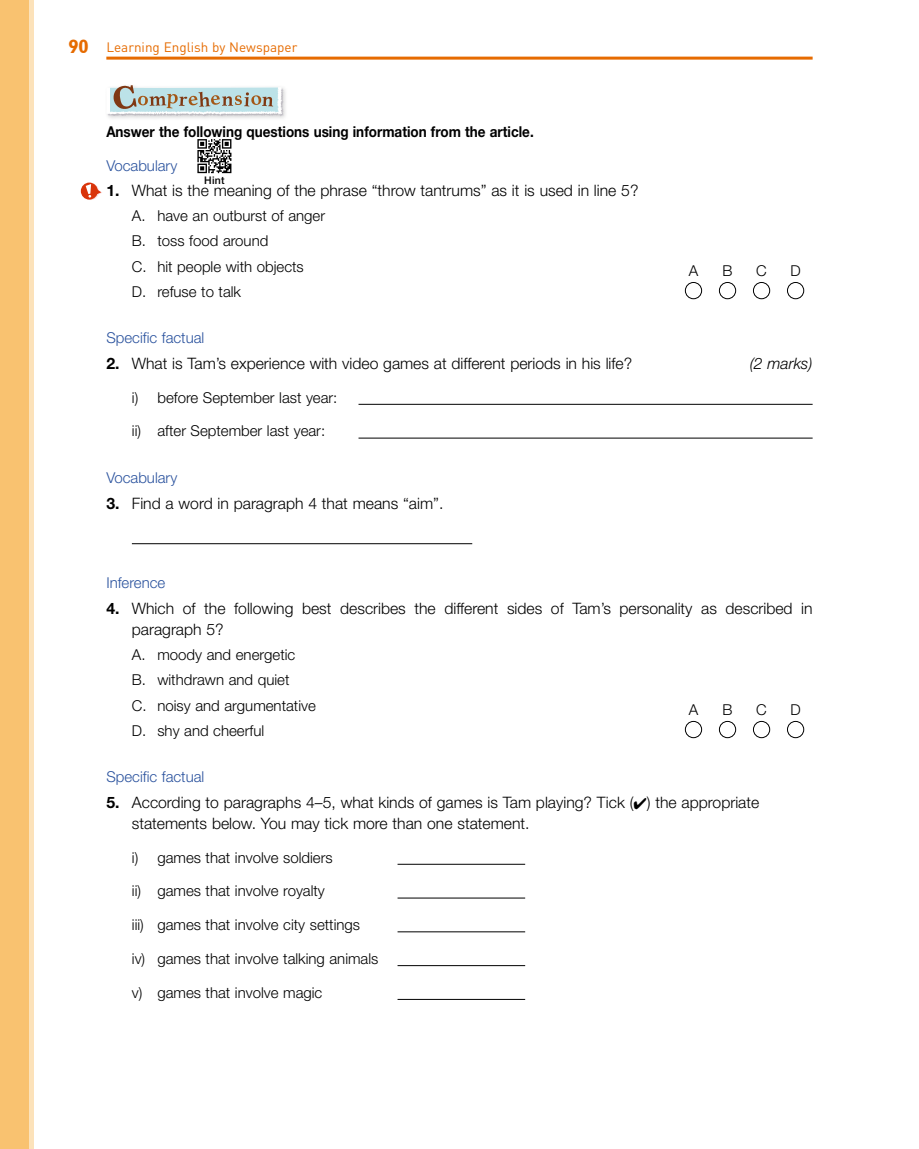
<style>
.page{position:relative;width:919px;height:1149px;background:#fff}
.page>*{position:absolute;margin:0;border:0;box-sizing:border-box;transform-origin:0 0}
.t1{font:300 15.75px/21px "Helvetica Neue";color:#000}
.t2{font:italic 300 15.75px "Helvetica Neue";color:#000}
.t3{font:300 15px/25.2px "Helvetica Neue";color:#000}
.t4{font:300 15px "Helvetica Neue";color:#2b539e}
.t5{font:700 15px "Helvetica Neue";color:#000;scale:.9 1}
.t6{font:13.5px "DIN";color:#e66b01}
.t7{font:500 10.5px "Helvetica Neue";color:#000}
.s1{font-family:"Gill Sans";font-weight:700;font-stretch:condensed;font-size:19.5px}
.s2{font-weight:700}
</style>
<div class="page">
<svg style="left:28px;top:0;width:6px;height:1148px;background:#fbdcad"></svg>
<div style="left:0;top:0;width:28px;height:1148px;background:#f9c270"></div>
<hr style="left:106px;top:57px;width:706px;height:3px;background:#e66b01">
<div style="left:104px;top:83px;width:185px;height:39px;background:#000;opacity:.2"></div>
<svg style="left:106px;top:85px;width:178px;height:32px;background:#c2cecb"></svg>
<hr style="left:358px;top:404px;width:454px;height:1px;background:#000">
<hr style="left:358px;top:437px;width:454px;height:1px;background:#000">
<hr style="left:132px;top:543px;width:340px;height:1px;background:#000">
<hr style="left:397px;top:863px;width:128px;height:1px;background:#000">
<hr style="left:397px;top:897px;width:128px;height:1px;background:#000">
<hr style="left:397px;top:931px;width:128px;height:1px;background:#000">
<hr style="left:397px;top:964px;width:128px;height:1px;background:#000">
<hr style="left:397px;top:998px;width:128px;height:1px;background:#000">
<svg style="left:82px;top:183px;width:17px;height:17px"></svg>
<svg style="left:81px;top:182px;width:17px;height:17px"></svg>
<svg style="left:86px;top:184px;width:16px;height:13px"></svg>
<div style="left:685px;top:282px;width:17px;height:17px;border:1px solid #000;border-radius:50%"></div>
<div style="left:719px;top:282px;width:17px;height:17px;border:1px solid #000;border-radius:50%"></div>
<div style="left:753px;top:282px;width:17px;height:17px;border:1px solid #000;border-radius:50%"></div>
<div style="left:787px;top:282px;width:17px;height:17px;border:1px solid #000;border-radius:50%"></div>
<div style="left:685px;top:720px;width:17px;height:17px;border:1px solid #000;border-radius:50%"></div>
<div style="left:719px;top:720px;width:17px;height:17px;border:1px solid #000;border-radius:50%"></div>
<div style="left:753px;top:720px;width:17px;height:17px;border:1px solid #000;border-radius:50%"></div>
<div style="left:787px;top:720px;width:17px;height:17px;border:1px solid #000;border-radius:50%"></div>
<svg style="left:197px;top:139px;width:34px;height:34px"></svg>
<p class="t6" style="left:68px;top:38px;width:230px"><span class="s1">90</span> Learning English by Newspaper</p>
<p class="t5" style="left:106px;top:122px;width:476px">Answer the following questions using information from the article.</p>
<p class="t4" style="left:106px;top:156px;width:72px">Vocabulary</p>
<p class="t1" style="left:106px;top:180px;width:533px"><span class="s2">1.</span> What is the meaning of the phrase “throw tantrums” as it is used in line 5?</p>
<p class="t3" style="left:132px;top:203px;width:195px">A. have an outburst of anger<br>B. toss food around<br>C. hit people with objects<br>D. refuse to talk</p>
<p class="t4" style="left:106px;top:329px;width:99px">Specific factual</p>
<p class="t1" style="left:106px;top:353px;width:527px"><span class="s2">2.</span> What is Tam’s experience with video games at different periods in his life?</p>
<p class="t2" style="left:749px;top:354px;width:64px">(2 marks)</p>
<p class="t3" style="left:132px;top:384px;width:207px">i) before September last year:</p>
<p class="t3" style="left:132px;top:418px;width:195px">ii) after September last year:</p>
<p class="t4" style="left:106px;top:468px;width:72px">Vocabulary</p>
<p class="t1" style="left:106px;top:492px;width:338px"><span class="s2">3.</span> Find a word in paragraph 4 that means “aim”.</p>
<p class="t7" style="left:204px;top:173px;width:22px">Hint</p>
<p class="t3" style="left:688px;top:257px;width:11px">A</p>
<p class="t3" style="left:722px;top:257px;width:12px">B</p>
<p class="t3" style="left:756px;top:257px;width:12px">C</p>
<p class="t3" style="left:790px;top:257px;width:12px">D</p>
<p class="t4" style="left:106px;top:573px;width:60px">Inference</p>
<p class="t1" style="left:132px;top:597px;width:682px;text-indent:-26px"><span class="s2">4.</span> Which of the following best describes the different sides of Tam’s personality as described in paragraph 5?</p>
<p class="t3" style="left:132px;top:641px;width:185px">A. moody and energetic<br>B. withdrawn and quiet<br>C. noisy and argumentative<br>D. shy and cheerful</p>
<p class="t4" style="left:106px;top:767px;width:99px">Specific factual</p>
<p class="t1" style="left:132px;top:791px;width:629px;text-indent:-26px"><span class="s2">5.</span> According to paragraphs 4–5, what kinds of games is Tam playing? Tick (✔) the appropriate statements below. You may tick more than one statement.</p>
<p class="t3" style="left:132px;top:844px;width:202px">i) games that involve soldiers</p>
<p class="t3" style="left:132px;top:877px;width:194px">ii) games that involve royalty</p>
<p class="t3" style="left:132px;top:911px;width:230px">iii) games that involve city settings</p>
<p class="t3" style="left:132px;top:945px;width:248px">iv) games that involve talking animals</p>
<p class="t3" style="left:132px;top:979px;width:192px">v) games that involve magic</p>
<p class="t3" style="left:688px;top:696px;width:11px">A</p>
<p class="t3" style="left:722px;top:696px;width:12px">B</p>
<p class="t3" style="left:756px;top:696px;width:12px">C</p>
<p class="t3" style="left:790px;top:696px;width:12px">D</p>
</div>
